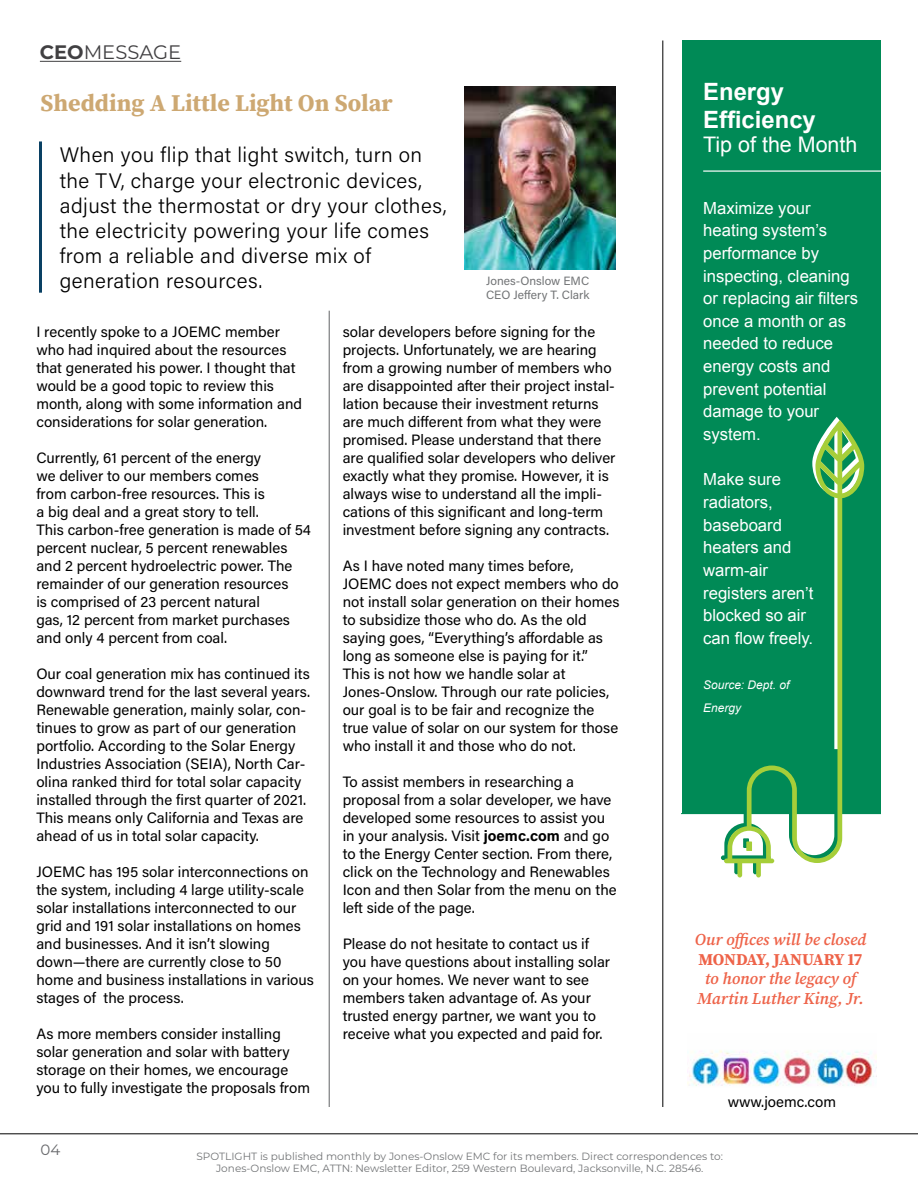
<style>
.page{position:relative;width:918px;height:1188px;background:#fff}
.page>*{position:absolute;margin:0;border:0;box-sizing:border-box;transform-origin:0 0}
.t1{font:700 24px "Source Serif Pro";color:#cda872}
.t2{font:700 23.85px/28.7px "Arial";color:#fff}
.t3{font:21.45px "Arial";color:#fff}
.t4{font:300 21px/25.2px "Acumin Pro";letter-spacing:.02em;color:#000}
.t5{font:19.5px "Montserrat";color:#414042}
.t6{font:16.65px/22.6px "Arial";color:#fff}
.t7{font:italic 600 16.5px/19.8px "Source Serif Pro";color:#ee6349;text-align:center}
.t8{font:700 16.5px "Source Serif Pro";letter-spacing:-.02em;color:#ee6349}
.t9{font:15px/18px "Acumin Pro";color:#000}
.t10{font:15px "Montserrat";color:#696a6d}
.t11{font:12px/14.4px "Acumin Pro";color:#727476}
.t12{font:italic 11.85px/22.6px "Arial";color:#fff}
.t13{font:10.5px/12px "Montserrat";color:#727476;text-align:center}
.s1{font-weight:700}
</style>
<div class="page">
<hr style="left:0;top:1134px;width:918px;height:1px;background:#000">
<hr style="left:662px;top:40px;width:1px;height:1067px;background:#000">
<hr style="left:40px;top:61px;width:141px;height:1px;background:#414042">
<img style="left:687px;top:1050px;width:189px;height:36px">
<img style="left:465px;top:86px;width:151px;height:184px">
<div style="left:682px;top:40px;width:198px;height:774px;background:#008a56"></div>
<svg style="left:721px;top:417px;width:91px;height:444px;background:#149363"></svg>
<svg style="left:724px;top:420px;width:140px;height:458px;background:#2e9e6a"></svg>
<div style="left:743px;top:839px;width:6px;height:9px;border:1px solid #008a56"></div>
<div style="left:747px;top:842px;width:5px;height:8px;background:#a6ce39"></div>
<div style="left:747px;top:842px;width:5px;height:9px;border:1px solid #a6ce39"></div>
<hr style="left:703px;top:170px;width:177px;height:2px;background:#fff">
<hr style="left:329px;top:311px;width:1px;height:796px;background:#727476">
<hr style="left:39px;top:141px;width:3px;height:152px;background:#094063">
<h3 class="t5" style="left:40px;top:39px;width:143px"><span class="s1">CEO</span>MESSAGE</h3>
<h1 class="t1" style="left:40px;top:86px;width:354px">Shedding A Little Light On Solar</h1>
<h3 class="t4" style="left:60px;top:142px;width:388px">When you flip that light switch, turn on the TV, charge your electronic devices, adjust the thermostat or dry your clothes, the electricity powering your life comes from a reliable and diverse mix of generation resources.</h3>
<p class="t11" style="left:486px;top:273px;width:105px">Jones-Onslow EMC<br>CEO Jeffery T. Clark</p>
<p class="t9" style="left:36px;top:322px;width:267px">I recently spoke to a JOEMC member who had inquired about the resources that generated his power. I thought that would be a good topic to review this month, along with some information and considerations for solar generation.</p>
<p class="t9" style="left:36px;top:448px;width:276px">Currently, 61 percent of the energy<br>we deliver to our members comes<br>from carbon-free resources. This is<br>a big deal and a great story to tell.<br>This carbon-free generation is made of 54 percent nuclear, 5 percent renewables and 2 percent hydroelectric power. The remainder of our generation resources<br>is comprised of 23 percent natural<br>gas, 12 percent from market purchases and only 4 percent from coal.</p>
<p class="t9" style="left:36px;top:664px;width:275px">Our coal generation mix has continued its downward trend for the last several years.<br>Renewable generation, mainly solar, con&shy;tinues to grow as part of our generation portfolio. According to the Solar Energy Industries Association (SEIA), North Car&shy;olina ranked third for total solar capacity installed through the first quarter of 2021.<br>This means only California and Texas are ahead of us in total solar capacity.</p>
<p class="t9" style="left:36px;top:862px;width:279px">JOEMC has 195 solar interconnections on the system, including 4 large utility-scale solar installations interconnected to our grid and 191 solar installations on homes and businesses. And it isn’t slowing down—there are currently close to 50 home and business installations in various stages of the process.</p>
<p class="t9" style="left:36px;top:1024px;width:275px">As more members consider installing solar generation and solar with battery storage on their homes, we encourage you to fully investigate the proposals from</p>
<p class="t9" style="left:343px;top:322px;width:274px">solar developers before signing for the projects. Unfortunately, we are hearing from a growing number of members who are disappointed after their project instal&shy;lation because their investment returns are much different from what they were promised. Please understand that there are qualified solar developers who deliver exactly what they promise. However, it is always wise to understand all the impli&shy;cations of this significant and long-term investment before signing any contracts.</p>
<p class="t9" style="left:343px;top:556px;width:278px">As I have noted many times before, JOEMC does not expect members who do not install solar generation on their homes to subsidize those who do. As the old saying goes, “Everything’s affordable as long as someone else is paying for it.”<br>This is not how we handle solar at Jones-Onslow. Through our rate policies, our goal is to be fair and recognize the true value of solar on our system for those who install it and those who do not.</p>
<p class="t9" style="left:343px;top:772px;width:275px">To assist members in researching a proposal from a solar developer, we have developed some resources to assist you in your analysis. Visit <span class="s1">joemc.com</span> and go to the Energy Center section. From there, click on the Technology and Renewables Icon and then Solar from the menu on the left side of the page.</p>
<p class="t9" style="left:343px;top:934px;width:269px">Please do not hesitate to contact us if you have questions about installing solar on your homes. We never want to see members taken advantage of. As your trusted energy partner, we want you to receive what you expected and paid for.</p>
<h2 class="t2" style="left:703px;top:78px;width:114px">Energy<br>Efficiency</h2>
<h3 class="t3" style="left:703px;top:131px;width:156px">Tip of the Month</h3>
<p class="t6" style="left:703px;top:197px;width:156px">Maximize your heating system’s performance by inspecting, cleaning or replacing air filters once a month or as needed to reduce energy costs and prevent potential damage to your system.</p>
<p class="t6" style="left:703px;top:468px;width:112px">Make sure radiators, baseboard heaters and warm-air registers aren’t blocked so air can flow freely.</p>
<p class="t12" style="left:703px;top:674px;width:88px">Source: Dept. of<br>Energy</p>
<p class="t7" style="left:695px;top:929px;width:173px">Our offices will be closed</p>
<p class="t8" style="left:698px;top:948px;width:166px">MONDAY, JANUARY 17</p>
<p class="t7" style="left:697px;top:969px;width:168px">to honor the legacy of<br>Martin Luther King, Jr.</p>
<p class="t9" style="left:728px;top:1092px;width:110px">www.joemc.com</p>
<p class="t10" style="left:40px;top:1139px;width:22px">04</p>
<p class="t13" style="left:197px;top:1150px;width:528px">SPOTLIGHT is published monthly by Jones-Onslow EMC for its members. Direct correspondences to:<br>Jones-Onslow EMC, ATTN: Newsletter Editor, 259 Western Boulevard, Jacksonville, N.C. 28546.</p>
</div>
